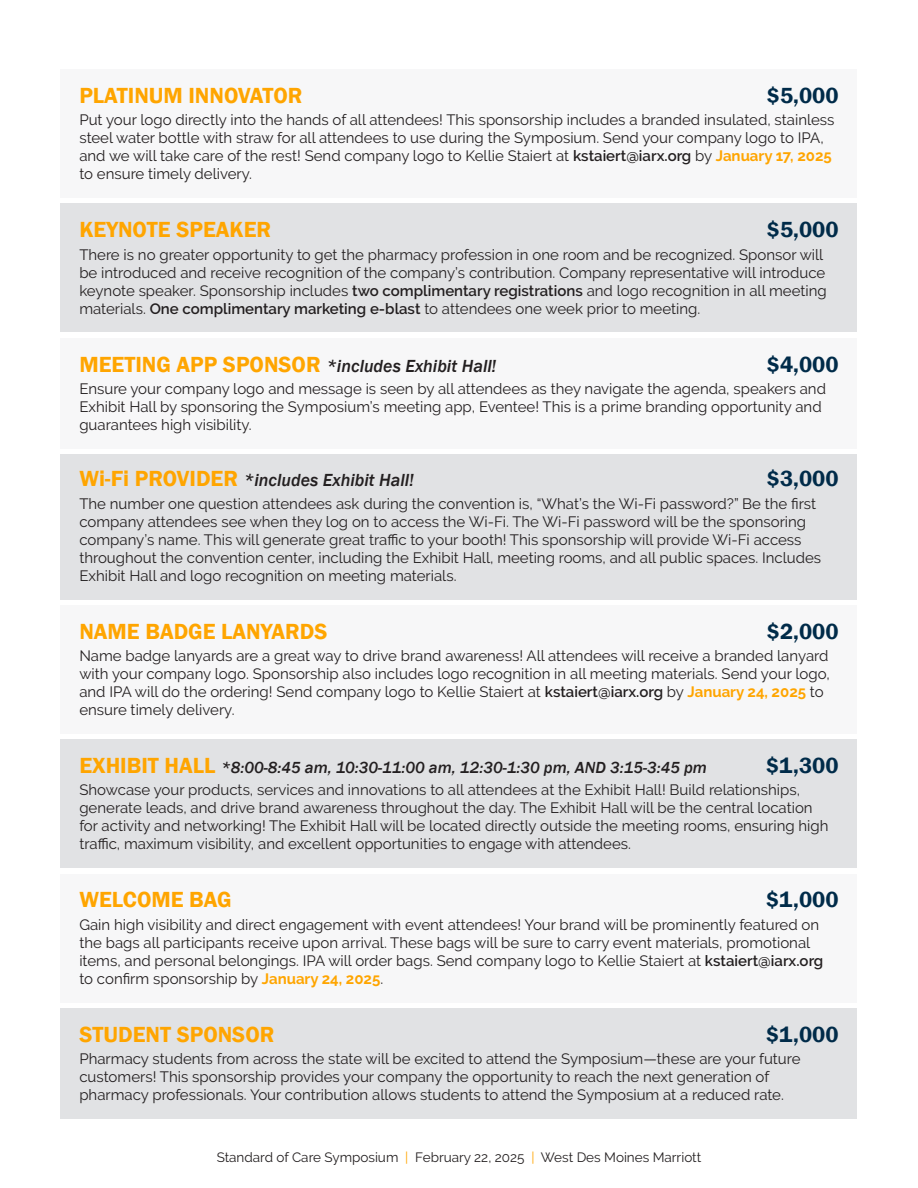
<style>
.page{position:relative;width:918px;height:1188px;background:#fff}
.page>*{position:absolute;margin:0;border:0;box-sizing:border-box;transform-origin:0 0}
.t1{font:600 22.5px "Franklin Gothic";color:#ffa500}
.t2{font:600 22.5px "Franklin Gothic";color:#002b49}
.t3{font:italic 500 18px "Franklin Gothic";color:#231f20}
.t4{font:italic 500 16.5px "Franklin Gothic";color:#231f20}
.t5{font:15px/18px "Raleway";color:#231f20}
.t6{font:13.5px "Raleway";color:#231f20}
.s1{font-weight:600}
.s2{font-weight:700;color:#ffa500}
.s3{font-weight:600;font-style:normal;font-size:22.5px;color:#ffa500}
.s4{color:#ffa500}
</style>
<div class="page">
<div style="left:61px;top:1008px;width:796px;height:111px;background:#e1e2e4"></div>
<div style="left:61px;top:874px;width:796px;height:129px;background:#f7f7f8"></div>
<div style="left:61px;top:203px;width:796px;height:129px;background:#e1e2e4"></div>
<div style="left:61px;top:338px;width:796px;height:111px;background:#f7f7f8"></div>
<div style="left:61px;top:454px;width:796px;height:145px;background:#e1e2e4"></div>
<div style="left:61px;top:605px;width:796px;height:129px;background:#f7f7f8"></div>
<div style="left:61px;top:69px;width:796px;height:129px;background:#f7f7f8"></div>
<div style="left:61px;top:739px;width:796px;height:129px;background:#e1e2e4"></div>
<p class="t1" style="left:79px;top:81px;width:225px">PLATINUM INNOVATOR</p>
<p class="t2" style="left:767px;top:81px;width:73px">$5,000</p>
<p class="t5" style="left:79px;top:111px;width:757px">Put your logo directly into the hands of all attendees! This sponsorship includes a branded insulated, stainless steel water bottle with straw for all attendees to use during the Symposium. Send your company logo to IPA, and we will take care of the rest! Send company logo to Kellie Staiert at <span class="s1">kstaiert@iarx.org</span> by <span class="s2">January 17, 2025 </span>to ensure timely delivery.</p>
<p class="t1" style="left:79px;top:216px;width:193px">KEYNOTE SPEAKER</p>
<p class="t2" style="left:767px;top:216px;width:73px">$5,000</p>
<p class="t5" style="left:79px;top:245px;width:749px">There is no greater opportunity to get the pharmacy profession in one room and be recognized. Sponsor will be introduced and receive recognition of the company’s contribution. Company representative will introduce keynote speaker. Sponsorship includes <span class="s1">two complimentary registrations</span> and logo recognition in all meeting materials. <span class="s1">One complimentary marketing e-blast</span> to attendees one week prior to meeting.</p>
<p class="t3" style="left:79px;top:354px;width:419px"><span class="s3">MEETING APP SPONSOR</span> *includes Exhibit Hall!</p>
<p class="t2" style="left:767px;top:350px;width:73px">$4,000</p>
<p class="t5" style="left:79px;top:380px;width:748px">Ensure your company logo and message is seen by all attendees as they navigate the agenda, speakers and<br>Exhibit Hall by sponsoring the Symposium’s meeting app, Eventee! This is a prime branding opportunity and guarantees high visibility.</p>
<p class="t3" style="left:79px;top:469px;width:336px"><span class="s3">Wi-Fi PROVIDER</span> *includes Exhibit Hall!</p>
<p class="t2" style="left:767px;top:465px;width:73px">$3,000</p>
<p class="t5" style="left:79px;top:494px;width:743px">The number one question attendees ask during the convention is, “What’s the Wi-Fi password?” Be the first company attendees see when they log on to access the Wi-Fi. The Wi-Fi password will be the sponsoring company’s name. This will generate great traffic to your booth! This sponsorship will provide Wi-Fi access throughout the convention center, including the Exhibit Hall, meeting rooms, and all public spaces. Includes Exhibit Hall and logo recognition on meeting materials.</p>
<p class="t1" style="left:79px;top:617px;width:250px">NAME BADGE LANYARDS</p>
<p class="t2" style="left:767px;top:617px;width:73px">$2,000</p>
<p class="t5" style="left:79px;top:647px;width:752px">Name badge lanyards are a great way to drive brand awareness! All attendees will receive a branded lanyard with your company logo. Sponsorship also includes logo recognition in all meeting materials. Send your logo, and IPA will do the ordering! Send company logo to Kellie Staiert at <span class="s1">kstaiert@iarx.org</span> by <span class="s2">January 24, 2025</span> to ensure timely delivery.</p>
<p class="t4" style="left:79px;top:757px;width:629px"><span class="s3">EXHIBIT HALL</span> *8:00-8:45 am, 10:30-11:00 am, 12:30-1:30 pm, AND 3:15-3:45 pm</p>
<p class="t2" style="left:766px;top:752px;width:74px">$1,300</p>
<p class="t5" style="left:79px;top:781px;width:751px">Showcase your products, services and innovations to all attendees at the Exhibit Hall! Build relationships, generate leads, and drive brand awareness throughout the day. The Exhibit Hall will be the central location for activity and networking! The Exhibit Hall will be located directly outside the meeting rooms, ensuring high traffic, maximum visibility, and excellent opportunities to engage with attendees.</p>
<p class="t1" style="left:79px;top:886px;width:154px">WELCOME BAG</p>
<p class="t2" style="left:766px;top:886px;width:74px">$1,000</p>
<p class="t5" style="left:79px;top:916px;width:745px">Gain high visibility and direct engagement with event attendees! Your brand will be prominently featured on the bags all participants receive upon arrival. These bags will be sure to carry event materials, promotional items, and personal belongings. IPA will order bags. Send company logo to Kellie Staiert at <span class="s1">kstaiert@iarx.org </span>to confirm sponsorship by <span class="s2">January 24, 2025</span>.</p>
<p class="t1" style="left:79px;top:1020px;width:197px">STUDENT SPONSOR</p>
<p class="t2" style="left:766px;top:1020px;width:74px">$1,000</p>
<p class="t5" style="left:79px;top:1050px;width:723px">Pharmacy students from across the state will be excited to attend the Symposium—these are your future</p>
<p class="t5" style="left:79px;top:1068px;width:691px">customers! This sponsorship provides your company the opportunity to reach the next generation of</p>
<p class="t5" style="left:79px;top:1086px;width:706px">pharmacy professionals. Your contribution allows students to attend the Symposium at a reduced rate.</p>
<p class="t6" style="left:217px;top:1150px;width:486px">Standard of Care Symposium <span class="s4">|</span> February 22, 2025 <span class="s4">|</span> West Des Moines Marriott</p>
</div>
